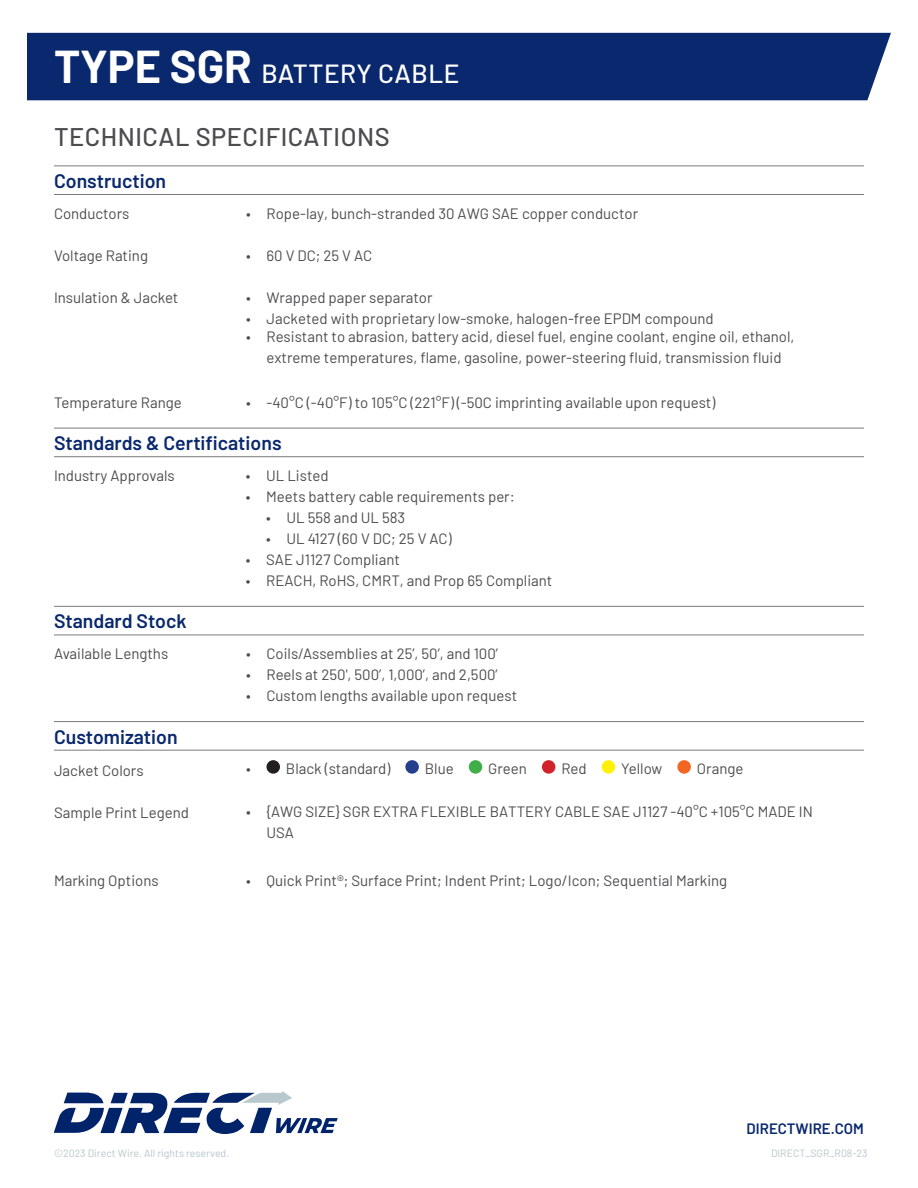
<style>
.page{position:relative;width:918px;height:1188px;background:#fff}
.page>*{position:absolute;margin:0;border:0;box-sizing:border-box;transform-origin:0 0}
.t1{font:500 26.25px "Barlow";letter-spacing:.02em;color:#fff}
.t2{font:500 25.5px "Barlow";letter-spacing:.02em;color:#4b4c4d}
.t3{font:600 19.5px "Barlow";color:#09286d}
.t4{font:15px/21px "Barlow";color:#4b4c4d;text-align:center}
.t5{font:15px/21px "Barlow";color:#4b4c4d}
.t6{font:600 15px "Barlow";color:#09286d}
.t7{font:10.5px "Barlow";color:#b7c6ca}
.s1{font-weight:700;font-size:45px}
.s2{font-style:inherit}
</style>
<div class="page">
<div style="left:27px;top:33px;width:864px;height:67px;background:#09286d"></div>
<hr style="left:54px;top:194px;width:810px;height:1px;background:#797b7e">
<hr style="left:54px;top:166px;width:810px;height:1px;background:#797b7e">
<hr style="left:54px;top:456px;width:810px;height:1px;background:#797b7e">
<hr style="left:54px;top:428px;width:810px;height:1px;background:#797b7e">
<hr style="left:54px;top:750px;width:810px;height:1px;background:#797b7e">
<hr style="left:54px;top:721px;width:810px;height:1px;background:#797b7e">
<hr style="left:54px;top:635px;width:810px;height:1px;background:#797b7e">
<hr style="left:54px;top:606px;width:810px;height:1px;background:#797b7e">
<svg style="left:54px;top:1091px;width:284px;height:43px"></svg>
<div style="left:266px;top:760px;width:14px;height:14px;background:#231f20;border-radius:50%"></div>
<div style="left:405px;top:760px;width:14px;height:14px;background:#253f8e;border-radius:50%"></div>
<div style="left:469px;top:760px;width:13px;height:14px;background:#40ae49;border-radius:50%"></div>
<div style="left:542px;top:760px;width:13px;height:14px;background:#d1232a;border-radius:50%"></div>
<div style="left:602px;top:760px;width:13px;height:14px;background:#fff101;border-radius:50%"></div>
<div style="left:677px;top:760px;width:14px;height:14px;background:#f36621;border-radius:50%"></div>
<p class="t1" style="left:54px;top:55px;width:407px"><span class="s1">TYPE SGR</span> BATTERY CABLE</p>
<p class="t2" style="left:54px;top:118px;width:337px">TECHNICAL SPECIFICATIONS</p>
<p class="t3" style="left:54px;top:167px;width:114px">Construction</p>
<p class="t4" style="left:54px;top:202px;width:77px">Conductors</p>
<p class="t4" style="left:54px;top:244px;width:96px">Voltage Rating</p>
<p class="t4" style="left:54px;top:286px;width:126px">Insulation &amp; Jacket</p>
<p class="t4" style="left:246px;top:202px;width:393px">• Rope-lay, bunch-stranded 30 AWG SAE copper conductor</p>
<p class="t4" style="left:246px;top:244px;width:128px">• 60 V DC; 25 V AC</p>
<p class="t4" style="left:246px;top:286px;width:188px">• Wrapped paper separator</p>
<p class="t4" style="left:246px;top:307px;width:469px">• Jacketed with proprietary low-smoke, halogen-free EPDM compound</p>
<p class="t4" style="left:246px;top:325px;width:550px">• Resistant to abrasion, battery acid, diesel fuel, engine coolant, engine oil, ethanol, extreme temperatures, flame, gasoline, power-steering fluid, transmission fluid</p>
<p class="t4" style="left:246px;top:391px;width:471px">• -40°C (-40°F) to 105°C (221°F) (-50C imprinting available upon request)</p>
<p class="t3" style="left:54px;top:429px;width:229px">Standards &amp; Certifications</p>
<p class="t4" style="left:54px;top:464px;width:122px">Industry Approvals</p>
<p class="t4" style="left:246px;top:464px;width:84px">• UL Listed</p>
<p class="t4" style="left:246px;top:485px;width:270px">• Meets battery cable requirements per:</p>
<p class="t4" style="left:266px;top:506px;width:141px">• UL 558 and UL 583</p>
<p class="t4" style="left:266px;top:527px;width:187px">• UL 4127 (60 V DC; 25 V AC)</p>
<p class="t4" style="left:246px;top:548px;width:155px">• SAE J1127 Compliant</p>
<p class="t4" style="left:246px;top:569px;width:308px">• REACH, RoHS, CMRT, and Prop 65 Compliant</p>
<p class="t4" style="left:54px;top:391px;width:129px">Temperature Range</p>
<p class="t3" style="left:54px;top:607px;width:134px">Standard Stock</p>
<p class="t4" style="left:54px;top:642px;width:116px">Available Lengths</p>
<p class="t4" style="left:246px;top:642px;width:253px">• Coils/Assemblies at 25’, 50’, and 100’</p>
<p class="t4" style="left:246px;top:663px;width:253px">• Reels at 250', 500’, 1,000’, and 2,500’</p>
<p class="t4" style="left:246px;top:684px;width:273px">• Custom lengths available upon request</p>
<p class="t3" style="left:54px;top:722px;width:125px">Customization</p>
<p class="t4" style="left:54px;top:759px;width:91px">Jacket Colors</p>
<p class="t4" style="left:54px;top:801px;width:137px">Sample Print Legend</p>
<p class="t4" style="left:54px;top:869px;width:106px">Marking Options</p>
<p class="t4" style="left:246px;top:757px;width:146px">• Black (standard)</p>
<p class="t4" style="left:425px;top:757px;width:30px">Blue</p>
<p class="t4" style="left:488px;top:757px;width:40px">Green</p>
<p class="t4" style="left:561px;top:757px;width:27px">Red</p>
<p class="t4" style="left:621px;top:757px;width:43px">Yellow</p>
<p class="t4" style="left:697px;top:757px;width:48px">Orange</p>
<p class="t5" style="left:266px;top:800px;width:548px;text-indent:-20px"><span class="s2">• {</span>AWG SIZE} SGR EXTRA FLEXIBLE BATTERY CABLE SAE J1127 -40°C +105°C MADE IN<br>USA</p>
<p class="t4" style="left:246px;top:869px;width:483px">• Quick Print®; Surface Print; Indent Print; Logo/Icon; Sequential Marking</p>
<p class="t6" style="left:747px;top:1118px;width:119px">DIRECTWIRE.COM</p>
<p class="t7" style="left:54px;top:1145px;width:177px">©2023 Direct Wire. All rights reserved.</p>
<p class="t7" style="left:771px;top:1145px;width:98px">DIRECT_SGR_R08-23</p>
</div>
